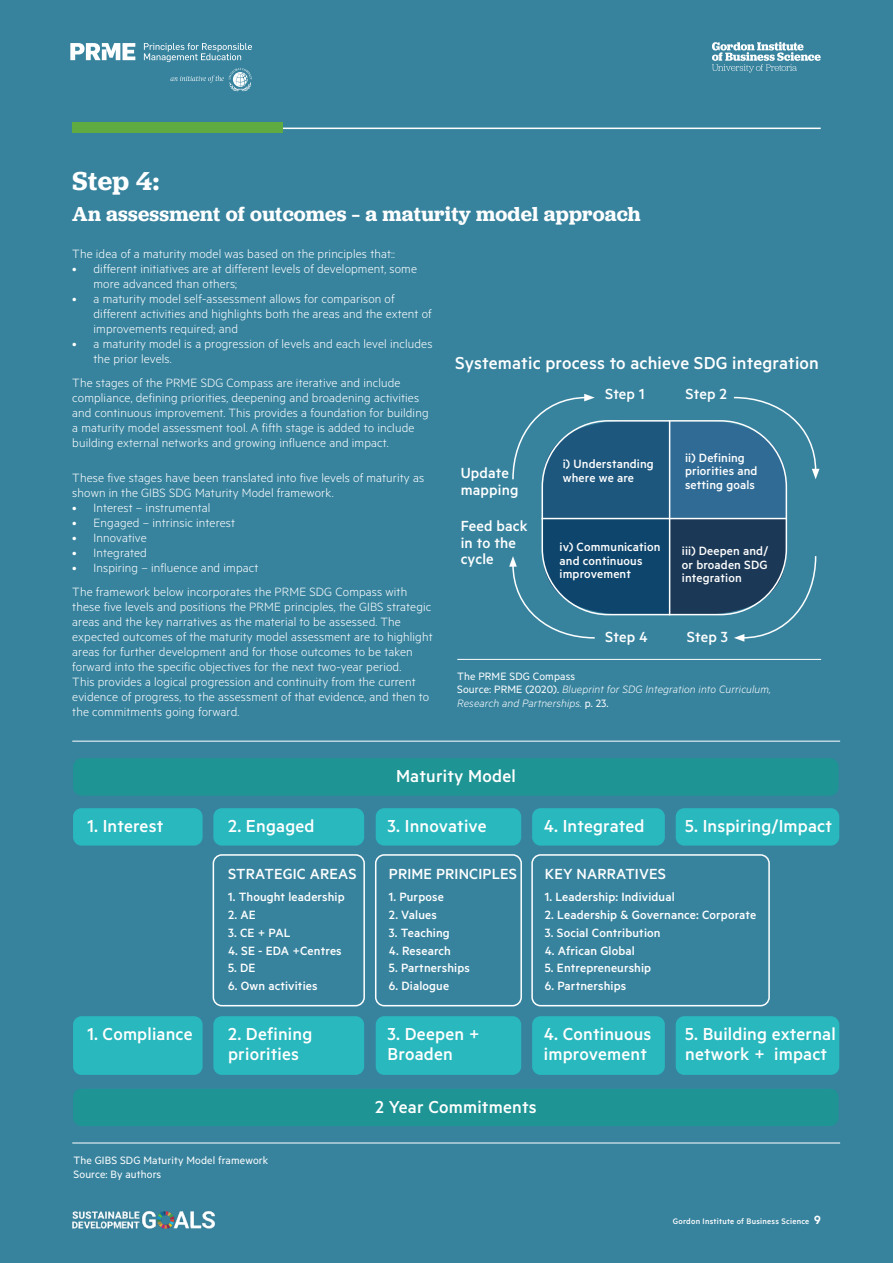
<style>
.page{position:relative;width:893px;height:1263px;background:#37839e}
.page>*{position:absolute;margin:0;border:0;box-sizing:border-box;transform-origin:0 0}
.t1{font:600 27px "Jubilat";color:#fff}
.t2{font:600 21px "Jubilat";letter-spacing:.01em;color:#fff}
.t3{font:500 19.5px/19.5px "Metric";letter-spacing:.01em;color:#fff}
.t4{font:500 16.5px/16.5px "Metric";letter-spacing:.01em;color:#fff}
.t5{font:300 13.5px/15px "Metric";letter-spacing:.01em;color:#fff}
.t6{font:500 13.5px/13.5px "Metric";letter-spacing:.01em;color:#fff}
.t7{font:italic 300 12px/13.5px "Metric";letter-spacing:.01em;color:#fff}
.t8{font:12px/13.5px "Metric";letter-spacing:.01em;color:#fff}
.t9{font:500 9px "Metric";letter-spacing:.025em;color:#fff}
.s1{font-weight:400;font-style:normal}
.s2{font-weight:600;font-size:13.5px}
</style>
<div class="page">
<svg style="left:712px;top:42px;width:109px;height:30px"></svg>
<img style="left:72px;top:1211px;width:143px;height:18px">
<svg style="left:70px;top:43px;width:65px;height:17px"></svg>
<svg style="left:144px;top:43px;width:108px;height:19px"></svg>
<svg style="left:171px;top:68px;width:81px;height:23px"></svg>
<hr style="left:72px;top:128px;width:749px;height:1px;background:#fff">
<div style="left:73px;top:1089px;width:766px;height:37px;background:#1e9494;border-radius:9px"></div>
<div style="left:213px;top:1016px;width:151px;height:59px;background:#28b8be;border-radius:9px"></div>
<div style="left:376px;top:1016px;width:145px;height:59px;background:#28b8be;border-radius:9px"></div>
<div style="left:532px;top:1016px;width:133px;height:59px;background:#28b8be;border-radius:9px"></div>
<div style="left:676px;top:1016px;width:163px;height:59px;background:#28b8be;border-radius:9px"></div>
<div style="left:73px;top:1016px;width:130px;height:59px;background:#28b8be;border-radius:9px"></div>
<div style="left:213px;top:808px;width:151px;height:38px;background:#28b8be;border-radius:9px"></div>
<div style="left:376px;top:808px;width:145px;height:38px;background:#28b8be;border-radius:9px"></div>
<div style="left:532px;top:808px;width:133px;height:38px;background:#28b8be;border-radius:9px"></div>
<div style="left:676px;top:808px;width:163px;height:38px;background:#28b8be;border-radius:9px"></div>
<div style="left:73px;top:808px;width:130px;height:38px;background:#28b8be;border-radius:9px"></div>
<div style="left:73px;top:758px;width:766px;height:38px;background:#1e9494;border-radius:9px"></div>
<div style="left:213px;top:854px;width:152px;height:152px;border:2px solid #fff;border-radius:9px"></div>
<div style="left:375px;top:854px;width:147px;height:152px;border:2px solid #fff;border-radius:9px"></div>
<div style="left:531px;top:854px;width:239px;height:152px;border:2px solid #fff;border-radius:9px"></div>
<hr style="left:72px;top:1142px;width:768px;height:1px;background:#fff">
<hr style="left:72px;top:741px;width:768px;height:1px;background:#fff">
<hr style="left:457px;top:659px;width:364px;height:1px;background:#fff">
<svg style="left:509px;top:394px;width:310px;height:248px"></svg>
<div style="left:72px;top:122px;width:210px;height:11px;background:#5faa41"></div>
<h1 class="t1" style="left:72px;top:164px;width:88px">Step 4:</h1>
<h2 class="t2" style="left:72px;top:201px;width:570px">An assessment of outcomes – a maturity model approach</h2>
<p class="t5" style="left:72px;top:246px;width:324px">The idea of a maturity model was based on the principles that::</p>
<p class="t5" style="left:94px;top:261px;width:325px;text-indent:-21px">• different initiatives are at different levels of development, some more advanced than others;</p>
<p class="t5" style="left:94px;top:291px;width:340px;text-indent:-21px">• a maturity model self-assessment allows for comparison of different activities and highlights both the areas and the extent of improvements required; and</p>
<p class="t5" style="left:94px;top:336px;width:340px;text-indent:-21px">• a maturity model is a progression of levels and each level includes the prior levels.</p>
<p class="t5" style="left:72px;top:375px;width:358px">The stages of the PRME SDG Compass are iterative and include compliance, defining priorities, deepening and broadening activities and continuous improvement. This provides a foundation for building a maturity model assessment tool. A fifth stage is added to include building external networks and growing influence and impact.</p>
<p class="t5" style="left:72px;top:470px;width:353px">These five stages have been translated into five levels of maturity as shown in the GIBS SDG Maturity Model framework.</p>
<p class="t5" style="left:72px;top:500px;width:140px">• Interest – instrumental</p>
<p class="t5" style="left:72px;top:515px;width:164px">• Engaged – intrinsic interest</p>
<p class="t5" style="left:72px;top:530px;width:76px">• Innovative</p>
<p class="t5" style="left:72px;top:545px;width:76px">• Integrated</p>
<p class="t5" style="left:72px;top:556px;width:336px;line-height:23.5px">• Inspiring – influence and impact<br>The framework below incorporates the PRME SDG Compass with</p>
<p class="t5" style="left:72px;top:598px;width:362px">these five levels and positions the PRME principles, the GIBS strategic areas and the key narratives as the material to be assessed. The expected outcomes of the maturity model assessment are to highlight areas for further development and for those outcomes to be taken forward into the specific objectives for the next two-year period.<br>This provides a logical progression and continuity from the current evidence of progress, to the assessment of that evidence, and then to the commitments going forward.</p>
<h3 class="t3" style="left:455px;top:353px;width:365px">Systematic process to achieve SDG integration</h3>
<p class="t4" style="left:605px;top:385px;width:41px">Step 1</p>
<p class="t4" style="left:685px;top:385px;width:43px">Step 2</p>
<p class="t4" style="left:461px;top:464px;width:59px">Update mapping</p>
<p class="t4" style="left:461px;top:518px;width:68px">Feed back in to the cycle</p>
<p class="t6" style="left:563px;top:457px;width:92px">i) Understanding where we are</p>
<p class="t6" style="left:685px;top:450px;width:74px">ii) Defining priorities and setting goals</p>
<p class="t6" style="left:560px;top:540px;width:102px">iv) Communication and continuous improvement</p>
<p class="t6" style="left:682px;top:544px;width:88px;text-align:justify">iii) Deepen and/ or broaden SDG integration</p>
<p class="t4" style="left:605px;top:628px;width:44px">Step 4</p>
<p class="t4" style="left:687px;top:628px;width:43px">Step 3</p>
<p class="t7" style="left:457px;top:669px;width:315px"><span class="s1">The PRME SDG Compass<br>Source: PRME (2020).</span> Blueprint for SDG Integration into Curriculum,<br>Research and Partnerships. <span class="s1">p. 23.</span></p>
<h3 class="t3" style="left:87px;top:816px;width:77px">1. Interest</h3>
<h3 class="t3" style="left:396px;top:766px;width:121px">Maturity Model</h3>
<h3 class="t3" style="left:228px;top:816px;width:88px">2. Engaged</h3>
<h3 class="t3" style="left:388px;top:816px;width:101px">3. Innovative</h3>
<h3 class="t3" style="left:544px;top:816px;width:102px">4. Integrated</h3>
<h3 class="t3" style="left:685px;top:816px;width:148px">5. Inspiring/Impact</h3>
<p class="t4" style="left:228px;top:865px;width:130px">STRATEGIC AREAS</p>
<p class="t6" style="left:389px;top:890px;width:56px">1. Purpose</p>
<p class="t6" style="left:389px;top:908px;width:50px">2. Values</p>
<p class="t6" style="left:389px;top:926px;width:62px">3. Teaching</p>
<p class="t6" style="left:389px;top:943px;width:63px">4. Research</p>
<p class="t6" style="left:389px;top:961px;width:82px">5. Partnerships</p>
<p class="t6" style="left:389px;top:979px;width:62px">6. Dialogue</p>
<p class="t4" style="left:389px;top:865px;width:130px">PRIME PRINCIPLES</p>
<p class="t4" style="left:545px;top:865px;width:123px">KEY NARRATIVES</p>
<p class="t6" style="left:228px;top:890px;width:118px">1. Thought leadership</p>
<p class="t6" style="left:228px;top:908px;width:29px">2. AE</p>
<p class="t6" style="left:228px;top:926px;width:64px">3. CE + PAL</p>
<p class="t6" style="left:228px;top:943px;width:115px">4. SE - EDA +Centres</p>
<p class="t6" style="left:228px;top:961px;width:29px">5. DE</p>
<p class="t6" style="left:228px;top:979px;width:91px">6. Own activities</p>
<p class="t6" style="left:545px;top:890px;width:131px">1. Leadership: Individual</p>
<p class="t6" style="left:545px;top:908px;width:213px">2. Leadership &amp; Governance: Corporate</p>
<p class="t6" style="left:545px;top:926px;width:117px">3. Social Contribution</p>
<p class="t6" style="left:545px;top:943px;width:91px">4. African Global</p>
<p class="t6" style="left:545px;top:961px;width:108px">5. Entrepreneurship</p>
<p class="t6" style="left:545px;top:979px;width:83px">6. Partnerships</p>
<h3 class="t3" style="left:87px;top:1024px;width:107px">1. Compliance</h3>
<h3 class="t3" style="left:228px;top:1024px;width:86px">2. Defining priorities</h3>
<h3 class="t3" style="left:388px;top:1024px;width:94px">3. Deepen +<br>Broaden</h3>
<h3 class="t3" style="left:544px;top:1024px;width:109px">4. Continuous improvement</h3>
<h3 class="t3" style="left:685px;top:1024px;width:152px">5. Building external network + impact</h3>
<p class="t8" style="left:74px;top:1153px;width:196px">The GIBS SDG Maturity Model framework<br>Source: By authors</p>
<h3 class="t3" style="left:375px;top:1096px;width:163px">2 Year Commitments</h3>
<p class="t9" style="left:673px;top:1215px;width:149px">Gordon Institute of Business Science <span class="s2">9</span></p>
</div>
